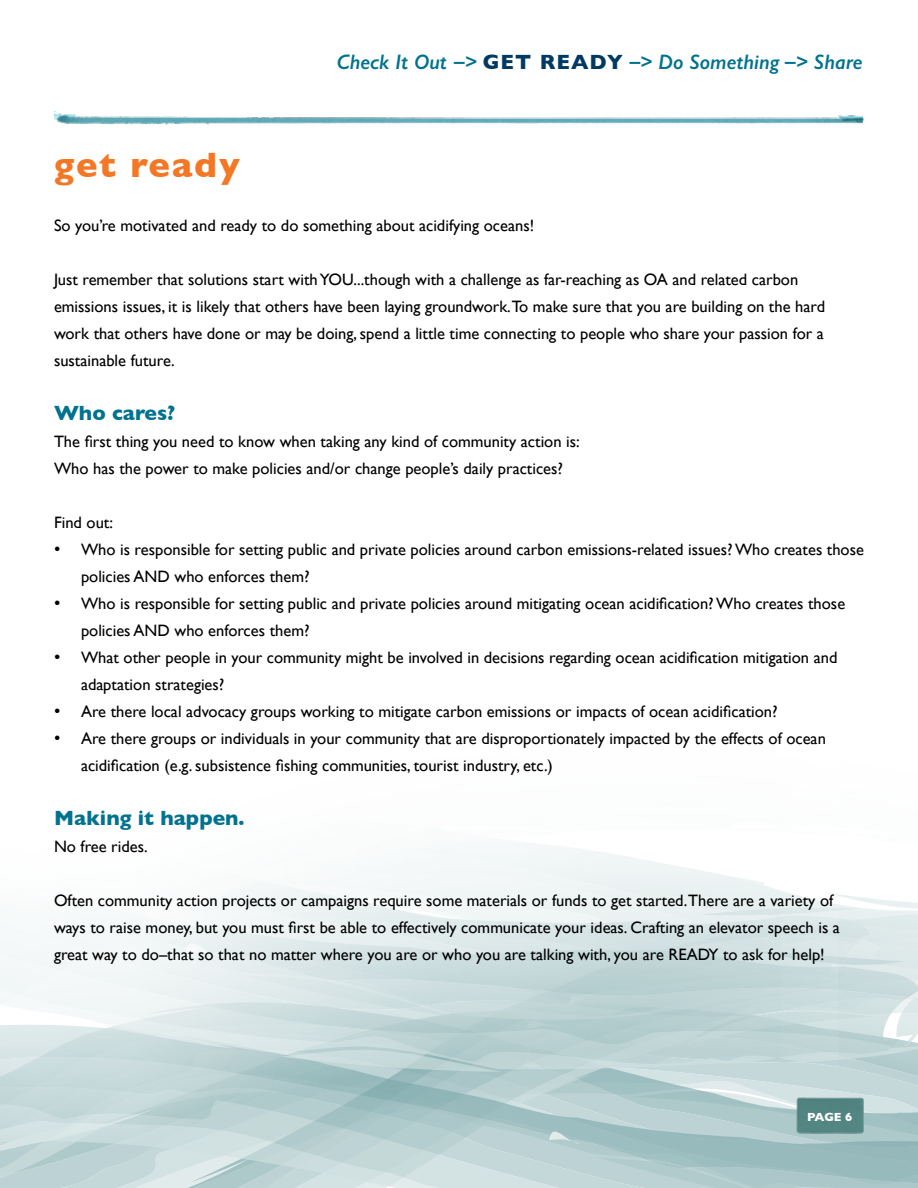
<style>
.page{position:relative;width:918px;height:1188px;background:#fff}
.page>*{position:absolute;margin:0;border:0;box-sizing:border-box;transform-origin:0 0}
.t1{font:700 36px "Gill Sans";letter-spacing:.05em;color:#f47725}
.t2{font:italic 600 21px "Gill Sans";color:#00728f}
.t3{font:700 21px "Gill Sans";color:#00728f}
.t4{font:16.5px/27px "Gill Sans";color:#000}
.t5{font:700 12px "Gill Sans";color:#fff}
.s1{font-weight:700;font-style:normal;color:#003a63}
.s2{font-size:18px}
</style>
<div class="page">
<svg style="left:0;top:1143px;width:918px;height:45px;background:#b9d0d2"></svg>
<svg style="left:0;top:1132px;width:918px;height:11px;background:#b8cfd1"></svg>
<svg style="left:0;top:1005px;width:918px;height:127px;background:#bfd4d6"></svg>
<svg style="left:0;top:844px;width:918px;height:161px"></svg>
<img style="left:54px;top:111px;width:810px;height:14px">
<img style="left:796px;top:1096px;width:68px;height:41px">
<p class="t2" style="left:337px;top:49px;width:527px">Check It Out –&gt; <span class="s1">GET READY</span> –&gt; Do Something –&gt; Share</p>
<h1 class="t1" style="left:54px;top:136px;width:187px">get ready</h1>
<p class="t4" style="left:54px;top:211px;width:482px">So you’re motivated and ready to do something about acidifying oceans!</p>
<p class="t4" style="left:54px;top:265px;width:773px">Just remember that solutions start with YOU...though with a challenge as far-reaching as OA and related carbon emissions issues, it is likely that others have been laying groundwork.To make sure that you are building on the hard work that others have done or may be doing, spend a little time connecting to people who share your passion for a sustainable future.</p>
<p class="t3" style="left:54px;top:396px;width:123px">Who cares?</p>
<p class="t4" style="left:54px;top:427px;width:527px">The first thing you need to know when taking any kind of community action is:<br>Who has the power to make policies and/or change people’s daily practices?</p>
<p class="t4" style="left:54px;top:508px;width:61px">Find out:</p>
<p class="t4" style="left:81px;top:535px;width:785px;text-indent:-27px"><span class="s2">•</span> Who is responsible for setting public and private policies around carbon emissions-related issues? Who creates those policies AND who enforces them?</p>
<p class="t4" style="left:81px;top:589px;width:766px;text-indent:-27px"><span class="s2">•</span> Who is responsible for setting public and private policies around mitigating ocean acidification? Who creates those policies AND who enforces them?</p>
<p class="t4" style="left:81px;top:643px;width:758px;text-indent:-27px"><span class="s2">•</span> What other people in your community might be involved in decisions regarding ocean acidification mitigation and adaptation strategies?</p>
<p class="t4" style="left:54px;top:697px;width:725px"><span class="s2">•</span> Are there local advocacy groups working to mitigate carbon emissions or impacts of ocean acidification?</p>
<p class="t4" style="left:81px;top:724px;width:746px;text-indent:-27px"><span class="s2">•</span> Are there groups or individuals in your community that are disproportionately impacted by the effects of ocean acidification (e.g. subsistence fishing communities, tourist industry, etc.)</p>
<p class="t3" style="left:54px;top:801px;width:192px">Making it happen.</p>
<p class="t4" style="left:54px;top:832px;width:95px">No free rides.</p>
<p class="t4" style="left:54px;top:886px;width:787px">Often community action projects or campaigns require some materials or funds to get started.There are a variety of ways to raise money, but you must first be able to effectively communicate your ideas. Crafting an elevator speech is a great way to do–that so that no matter where you are or who you are talking with, you are READY to ask for help!</p>
<p class="t5" style="left:807px;top:1107px;width:47px">PAGE 6</p>
</div>
